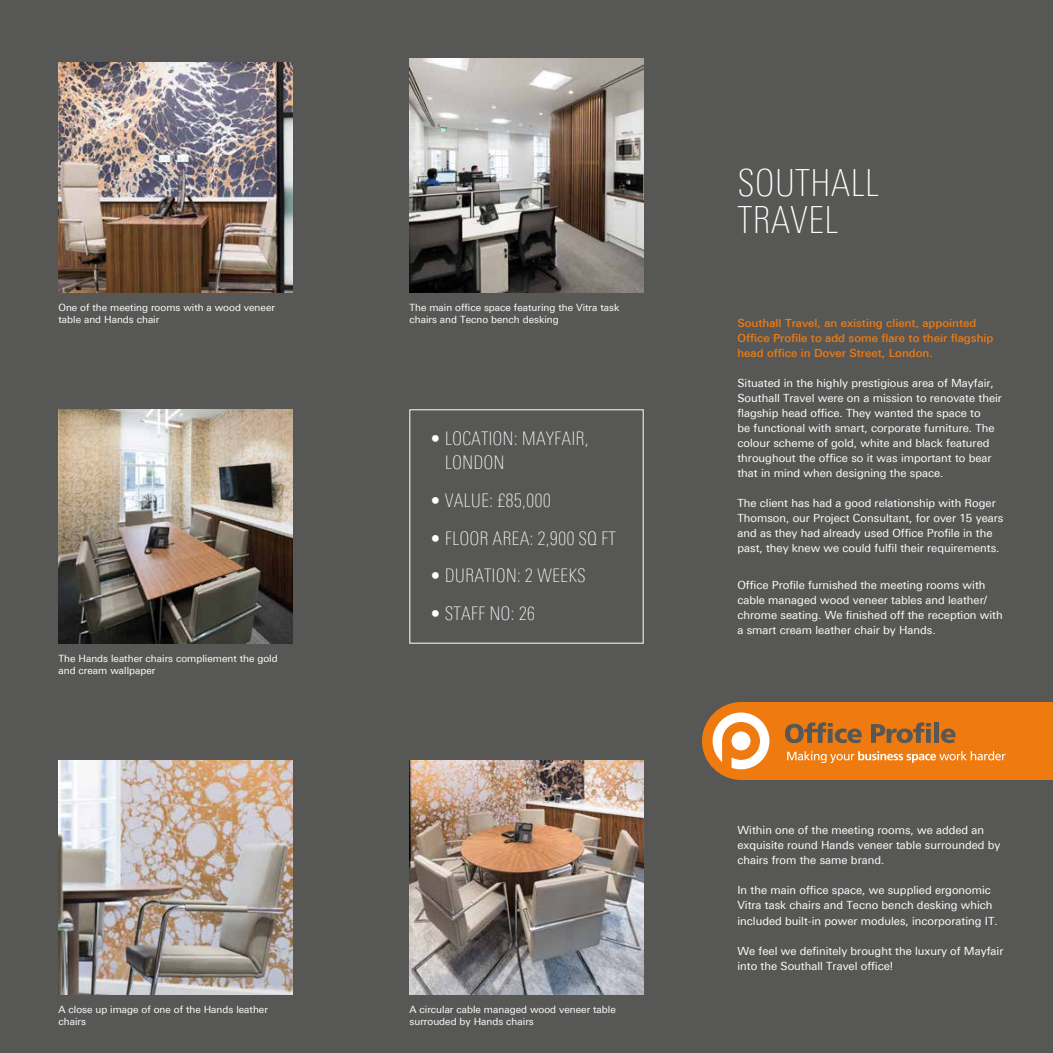
<style>
.page{position:relative;width:1053px;height:1053px;background:#fff}
.page>*{position:absolute;margin:0;border:0;box-sizing:border-box;transform-origin:0 0}
.t1{font:100 condensed 37.5px/37.5px "Linotype Univers";color:#fff}
.t2{font:100 condensed 18.75px/23.8px "Linotype Univers";color:#fff}
.t3{font:11.25px/15px "Linotype Univers Basic";color:#fff}
.t4{font:500 11.25px/15px "Linotype Univers Basic";color:#ef7b10}
.t5{font:10px/12.5px "Linotype Univers Basic";color:#fff}
</style>
<div class="page">
<div style="left:0;top:0;width:1052px;height:1052px;background:#575756"></div>
<svg style="left:702px;top:702px;width:350px;height:78px;background:#e28228"></svg>
<div style="left:409px;top:409px;width:234px;height:234px;border:1px solid #fff"></div>
<img style="left:58px;top:62px;width:234px;height:230px">
<img style="left:58px;top:409px;width:234px;height:234px">
<img style="left:58px;top:760px;width:234px;height:234px">
<img style="left:409px;top:58px;width:234px;height:234px">
<img style="left:409px;top:760px;width:234px;height:234px">
<p class="t5" style="left:58px;top:301px;width:218px">One of the meeting rooms with a wood veneer table and Hands chair</p>
<p class="t5" style="left:58px;top:651px;width:221px">The Hands leather chairs compliement the gold and cream wallpaper</p>
<p class="t5" style="left:58px;top:1002px;width:211px">A close up image of one of the Hands leather chairs</p>
<p class="t5" style="left:409px;top:301px;width:211px">The main office space featuring the Vitra task chairs and Tecno bench desking</p>
<h2 class="t2" style="left:445px;top:426px;width:145px;text-indent:-14px">• LOCATION: MAYFAIR,<br>LONDON</h2>
<h2 class="t2" style="left:431px;top:488px;width:122px">• VALUE: £85,000</h2>
<h2 class="t2" style="left:431px;top:526px;width:187px">• FLOOR AREA: 2,900 SQ FT</h2>
<h2 class="t2" style="left:431px;top:564px;width:156px">• DURATION: 2 WEEKS</h2>
<h2 class="t2" style="left:431px;top:602px;width:106px">• STAFF NO: 26</h2>
<p class="t5" style="left:409px;top:1002px;width:208px">A circular cable managed wood veneer table surrouded by Hands chairs</p>
<h1 class="t1" style="left:737px;top:164px;width:143px">SOUTHALL<br>TRAVEL</h1>
<p class="t4" style="left:737px;top:315px;width:257px">Southall Travel, an existing client, appointed<br>Office Profile to add some flare to their flagship head office in Dover Street, London.</p>
<p class="t3" style="left:737px;top:375px;width:266px">Situated in the highly prestigious area of Mayfair, Southall Travel were on a mission to renovate their flagship head office. They wanted the space to<br>be functional with smart, corporate furniture. The colour scheme of gold, white and black featured throughout the office so it was important to bear that in mind when designing the space.</p>
<p class="t3" style="left:737px;top:495px;width:267px">The client has had a good relationship with Roger Thomson, our Project Consultant, for over 15 years and as they had already used Office Profile in the past, they knew we could fulfil their requirements.</p>
<p class="t3" style="left:737px;top:577px;width:267px">Office Profile furnished the meeting rooms with cable managed wood veneer tables and leather/ chrome seating. We finished off the reception with a smart cream leather chair by Hands.</p>
<p class="t3" style="left:737px;top:822px;width:264px">Within one of the meeting rooms, we added an exquisite round Hands veneer table surrounded by chairs from the same brand.</p>
<p class="t3" style="left:737px;top:882px;width:262px">In the main office space, we supplied ergonomic<br>Vitra task chairs and Tecno bench desking which included built-in power modules, incorporating IT.</p>
<p class="t3" style="left:737px;top:942px;width:267px">We feel we definitely brought the luxury of Mayfair into the Southall Travel office!</p>
</div>
